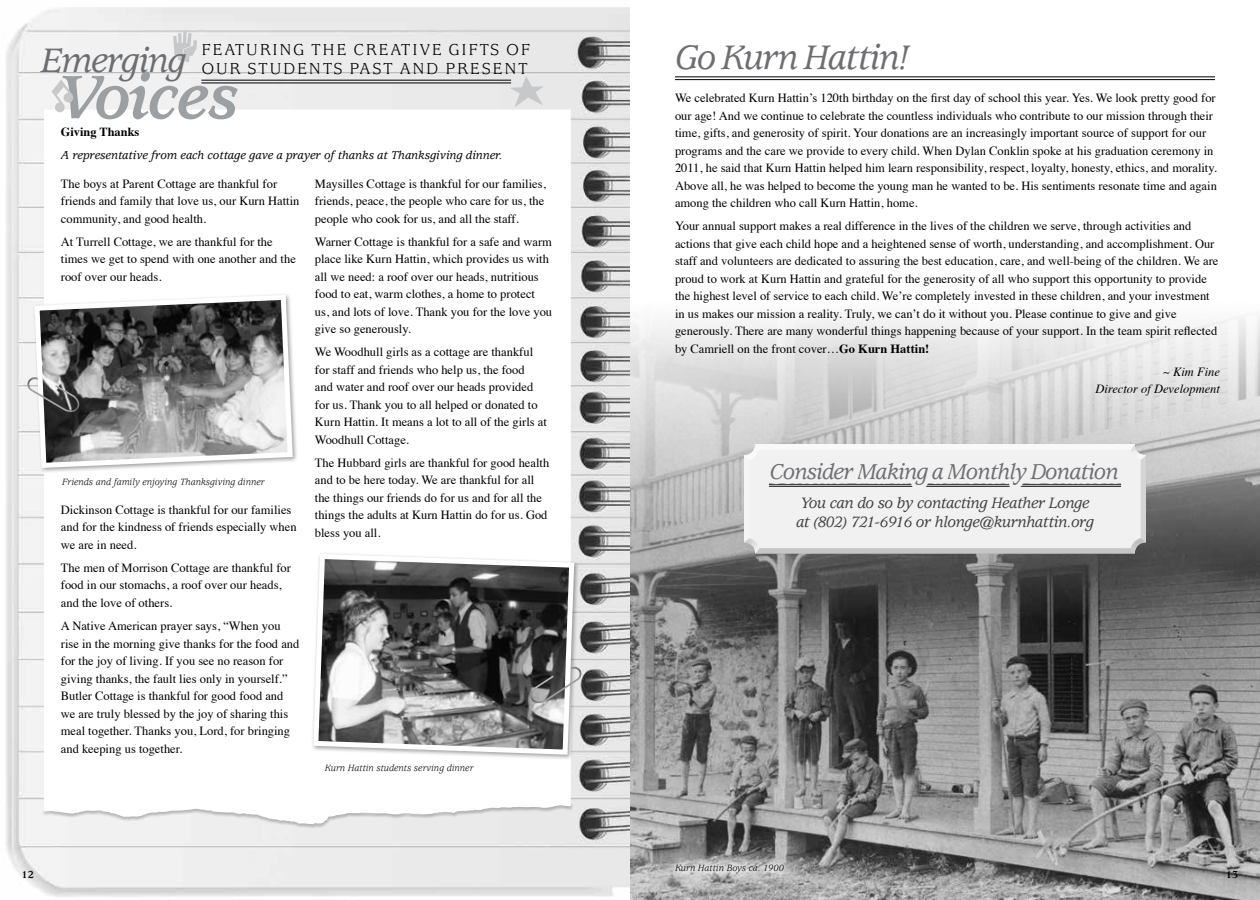
<style>
.page{position:relative;width:1260px;height:900px;background:#fff}
.page>*{position:absolute;margin:0;border:0;box-sizing:border-box;transform-origin:0 0}
.t1{font:italic 500 37.5px "AT Usherwood";letter-spacing:-.03em;color:#6d6e71}
.t2{font:italic 500 23.62px "AT Usherwood";letter-spacing:-.03em;color:#6d6e71}
.t3{font:17.5px/18.8px "AT Usherwood";letter-spacing:.1em;color:#000;text-align:right}
.t4{font:italic 500 16.62px/18.4px "AT Usherwood";letter-spacing:-.02em;color:#414042}
.t5{font:12.5px/17.5px "Times";color:#000}
.t6{font:italic 500 12.5px "AT Usherwood";color:#000}
.t7{font:italic 12.5px/17.5px "Times";color:#000;text-align:right}
.t8{font:700 12.38px "Times";color:#000}
.t9{font:700 11.25px "AT Usherwood";color:#000}
.t10{font:italic 10px "AT Usherwood";color:#000}
.s1{font-weight:500;font-style:italic;font-size:37.5px;color:#6d6e71}
.s2{font-weight:700}
</style>
<div class="page">
<img style="left:630px;top:315px;width:630px;height:585px">
<img style="left:6px;top:7px;width:624px;height:890px">
<svg style="left:173px;top:31px;width:24px;height:31px"></svg>
<svg style="left:44px;top:110px;width:527px;height:691px"></svg>
<div style="left:41px;top:802px;width:532px;height:27px;background:#ececec"></div>
<svg style="left:44px;top:801px;width:527px;height:23px"></svg>
<svg style="left:52px;top:71px;width:186px;height:48px"></svg>
<hr style="left:201px;top:80px;width:310px;height:1px;background:#000">
<hr style="left:201px;top:83px;width:310px;height:1px;background:#000">
<svg style="left:509px;top:76px;width:35px;height:31px"></svg>
<hr style="left:675px;top:77px;width:540px;height:1px;background:#000">
<hr style="left:675px;top:79px;width:540px;height:1px;background:#000">
<div style="left:32px;top:293px;width:267px;height:181px;background:#fff"></div>
<svg style="left:32px;top:292px;width:263px;height:179px"></svg>
<svg style="left:26px;top:377px;width:55px;height:36px"></svg>
<div style="left:311px;top:552px;width:269px;height:209px;background:#000;opacity:.37"></div>
<svg style="left:311px;top:551px;width:266px;height:206px"></svg>
<svg style="left:529px;top:667px;width:54px;height:37px;background:#888"></svg>
<svg style="left:665px;top:855px;width:129px;height:29px;background:#b6b6b6"></svg>
<div style="left:737px;top:440px;width:410px;height:114px;background:#000;opacity:.36"></div>
<div style="left:767px;top:458px;width:355px;height:31px;background:#f1f1f2"></div>
<h3 class="t3" style="left:41px;top:41px;width:491px">FEATURING THE CREATIVE GIFTS OF<br><span class="s1">Emerging</span> OUR STUDENTS PAST AND PRESENT</h3>
<h1 class="t1" style="left:675px;top:37px;width:235px">Go Kurn Hattin!</h1>
<p class="t8" style="left:61px;top:120px;width:80px">Giving Thanks</p>
<p class="t6" style="left:61px;top:148px;width:443px">A representative from each cottage gave a prayer of thanks at Thanksgiving dinner.</p>
<p class="t5" style="left:61px;top:174px;width:240px">The boys at Parent Cottage are thankful for friends and family that love us, our Kurn Hattin community, and good health.</p>
<p class="t5" style="left:61px;top:232px;width:237px">At Turrell Cottage, we are thankful for the times we get to spend with one another and the roof over our heads.</p>
<p class="t5" style="left:315px;top:174px;width:232px;text-align:justify">Maysilles Cottage is thankful for our families, friends, peace, the people who care for us, the people who cook for us, and all the staff.</p>
<p class="t5" style="left:315px;top:232px;width:239px">Warner Cottage is thankful for a safe and warm place like Kurn Hattin, which provides us with all we need: a roof over our heads, nutritious food to eat, warm clothes, a home to protect us, and lots of love. Thank you for the love you give so generously.</p>
<p class="t5" style="left:315px;top:342px;width:233px">We Woodhull girls as a cottage are thankful for staff and friends who help us, the food<br>and water and roof over our heads provided for us. Thank you to all helped or donated to Kurn Hattin. It means a lot to all of the girls at Woodhull Cottage.</p>
<p class="t5" style="left:315px;top:453px;width:236px">The Hubbard girls are thankful for good health and to be here today. We are thankful for all the things our friends do for us and for all the things the adults at Kurn Hattin do for us. God bless you all.</p>
<p class="t10" style="left:62px;top:477px;width:204px">Friends and family enjoying Thanksgiving dinner</p>
<p class="t5" style="left:61px;top:500px;width:237px">Dickinson Cottage is thankful for our families and for the kindness of friends especially when we are in need.</p>
<p class="t5" style="left:61px;top:558px;width:232px">The men of Morrison Cottage are thankful for food in our stomachs, a roof over our heads, and the love of others.</p>
<p class="t5" style="left:61px;top:616px;width:240px">A Native American prayer says, “When you rise in the morning give thanks for the food and for the joy of living. If you see no reason for giving thanks, the fault lies only in yourself.” Butler Cottage is thankful for good food and we are truly blessed by the joy of sharing this meal together. Thanks you, Lord, for bringing and keeping us together.</p>
<p class="t10" style="left:325px;top:763px;width:150px">Kurn Hattin students serving dinner</p>
<p class="t5" style="left:675px;top:88px;width:544px">We celebrated Kurn Hattin’s 120th birthday on the first day of school this year. Yes. We look pretty good for our age! And we continue to celebrate the countless individuals who contribute to our mission through their time, gifts, and generosity of spirit. Your donations are an increasingly important source of support for our programs and the care we provide to every child. When Dylan Conklin spoke at his graduation ceremony in 2011, he said that Kurn Hattin helped him learn responsibility, respect, loyalty, honesty, ethics, and morality.<br>Above all, he was helped to become the young man he wanted to be. His sentiments resonate time and again among the children who call Kurn Hattin, home.</p>
<p class="t5" style="left:675px;top:216px;width:545px">Your annual support makes a real difference in the lives of the children we serve, through activities and actions that give each child hope and a heightened sense of worth, understanding, and accomplishment. Our staff and volunteers are dedicated to assuring the best education, care, and well-being of the children. We are proud to work at Kurn Hattin and grateful for the generosity of all who support this opportunity to provide the highest level of service to each child. We’re completely invested in these children, and your investment in us makes our mission a reality. Truly, we can’t do it without you. Please continue to give and give generously. There are many wonderful things happening because of your support. In the team spirit reflected by Camriell on the front cover…<span class="s2">Go Kurn Hattin!</span></p>
<p class="t7" style="left:1096px;top:362px;width:126px">~ Kim Fine<br>Director of Development</p>
<h2 class="t2" style="left:770px;top:459px;width:350px">Consider Making a Monthly Donation</h2>
<h3 class="t4" style="left:796px;top:495px;width:299px">You can do so by contacting Heather Longe at (802) 721-6916 or hlonge@kurnhattin.org</h3>
<p class="t10" style="left:675px;top:863px;width:110px">Kurn Hattin Boys ca. 1900</p>
<p class="t9" style="left:22px;top:869px;width:14px">12</p>
<p class="t9" style="left:1226px;top:869px;width:14px">13</p>
</div>
